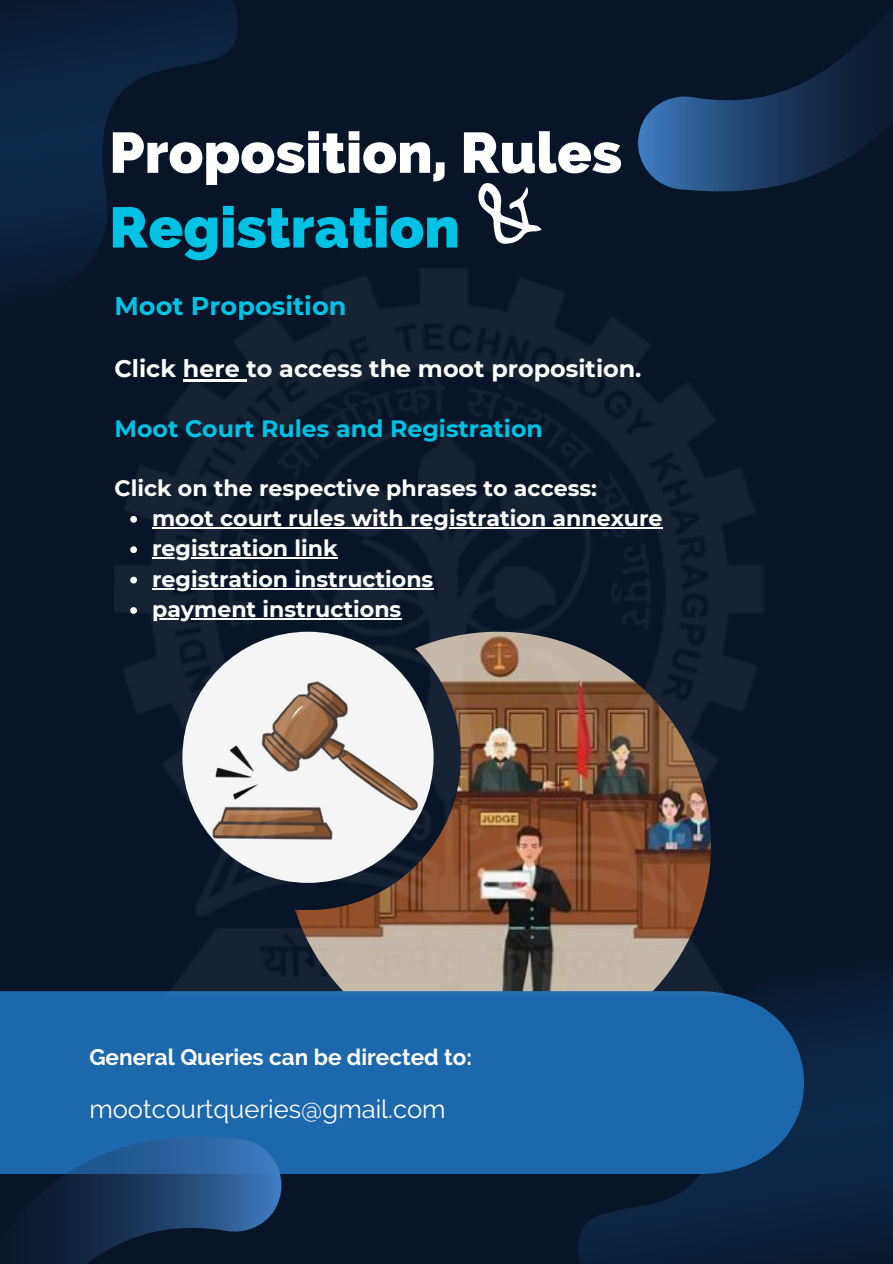
<style>
.page{position:relative;width:893px;height:1264px;background:#fff}
.page>*{position:absolute;margin:0;border:0;box-sizing:border-box;transform-origin:0 0}
.t1{font:800 57px "Raleway";color:#fff}
.t2{font:800 57px "Raleway";color:#00c2e4}
.t3{font:700 25.65px "Montserrat";color:#00c2e4}
.t4{font:25.5px "Raleway";color:#fff}
.t5{font:700 23.85px "Montserrat";color:#fff}
.t6{font:700 23.7px "Montserrat";color:#00c2e4}
.t7{font:700 22.5px "Raleway";color:#fff}
.t8{font:700 22.05px "Montserrat";color:#fff}
</style>
<div class="page">
<div style="left:0;top:0;width:892px;height:1263px;background:#081427"></div>
<svg style="left:578px;top:977px;width:314px;height:286px;fill:#0b233f"></svg>
<div style="left:0;top:991px;width:804px;height:183px;background:#1d68ac"></div>
<svg style="left:0;top:0;width:238px;height:284px"></svg>
<svg style="left:638px;top:17px;width:246px;height:175px"></svg>
<svg style="left:0;top:1118px;width:281px;height:145px"></svg>
<img style="left:114px;top:268px;width:650px;height:727px">
<hr style="left:183px;top:379px;width:63px;height:2px;background:#fff">
<svg style="left:130px;top:516px;width:7px;height:6px"></svg>
<hr style="left:152px;top:527px;width:510px;height:1px;background:#fff">
<svg style="left:130px;top:546px;width:7px;height:7px"></svg>
<hr style="left:152px;top:557px;width:185px;height:1px;background:#fff">
<svg style="left:130px;top:576px;width:7px;height:7px"></svg>
<hr style="left:152px;top:588px;width:281px;height:1px;background:#fff">
<svg style="left:130px;top:607px;width:7px;height:7px"></svg>
<hr style="left:152px;top:618px;width:249px;height:1px;background:#fff">
<h1 class="t1" style="left:109px;top:119px;width:514px">Proposition, Rules</h1>
<p class="t2" style="left:109px;top:194px;width:352px">Registration</p>
<h2 class="t3" style="left:114px;top:290px;width:233px">Moot Proposition</h2>
<h2 class="t5" style="left:114px;top:353px;width:528px">Click here to access the moot proposition.</h2>
<h2 class="t6" style="left:114px;top:414px;width:430px">Moot Court Rules and Registration</h2>
<h4 class="t8" style="left:114px;top:474px;width:484px">Click on the respective phrases to access:</h4>
<p class="t8" style="left:152px;top:504px;width:512px">moot court rules with registration annexure</p>
<p class="t8" style="left:152px;top:535px;width:187px">registration link</p>
<p class="t8" style="left:152px;top:565px;width:283px">registration instructions</p>
<p class="t8" style="left:152px;top:596px;width:251px">payment instructions</p>
<p class="t7" style="left:89px;top:1043px;width:384px">General Queries can be directed to:</p>
<h1 class="t4" style="left:89px;top:1093px;width:358px">mootcourtqueries@gmail.com</h1>
</div>
